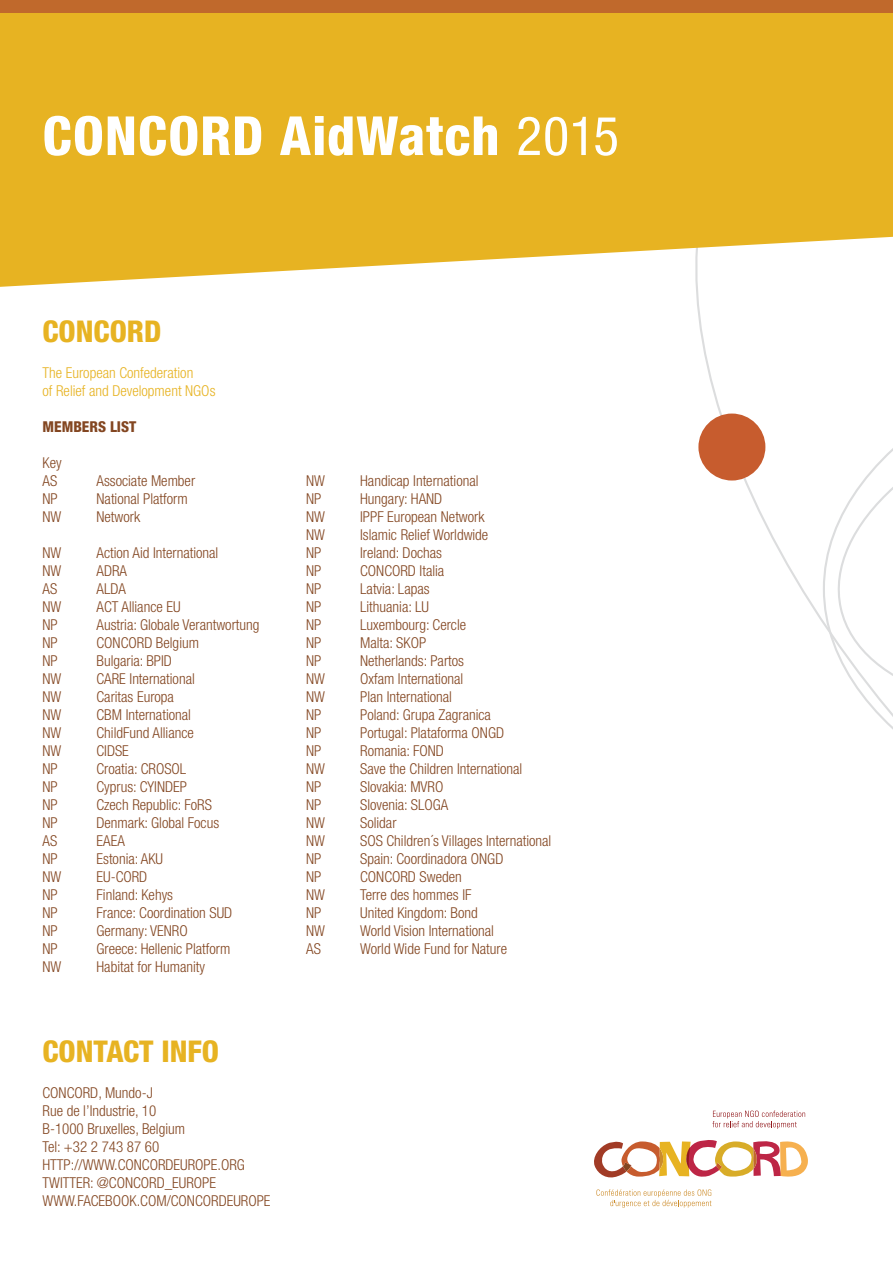
<style>
.page{position:relative;width:893px;height:1263px;background:#fff}
.page>*{position:absolute;margin:0;border:0;box-sizing:border-box;transform-origin:0 0}
.t1{font:800 condensed 54px "Helvetica Neue LT Pro";letter-spacing:.02em;color:#fff}
.t2{font:800 condensed 30px "Helvetica Neue LT Pro";color:#e7b322}
.t3{font:300 condensed 15px/18px "Helvetica Neue LT Pro";color:#834621}
.t4{font:300 condensed 15px/18px "Helvetica Neue LT Pro";color:#e7b322}
.t5{font:800 condensed 15px "Helvetica Neue LT Pro";color:#834621}
.s1{font-weight:400}
</style>
<div class="page">
<div style="left:698px;top:414px;width:67px;height:66px;background:#c75c2e;border-radius:50%"></div>
<svg style="left:0;top:13px;width:893px;height:274px;background:#e9b936"></svg>
<div style="left:0;top:0;width:893px;height:13px;background:#c0692c"></div>
<svg style="left:823px;top:448px;width:70px;height:282px"></svg>
<svg style="left:594px;top:1140px;width:214px;height:38px"></svg>
<svg style="left:712px;top:1110px;width:93px;height:19px"></svg>
<svg style="left:596px;top:1189px;width:115px;height:19px"></svg>
<h1 class="t1" style="left:43px;top:102px;width:578px">CONCORD AidWatch <span class="s1">2015</span></h1>
<h2 class="t2" style="left:43px;top:313px;width:120px">CONCORD</h2>
<p class="t4" style="left:43px;top:364px;width:174px">The European Confederation<br>of Relief and Development NGOs</p>
<p class="t5" style="left:43px;top:417px;width:95px">MEMBERS LIST</p>
<p class="t3" style="left:43px;top:454px;width:21px">Key<br>AS</p>
<p class="t3" style="left:97px;top:472px;width:100px">Associate Member</p>
<p class="t3" style="left:43px;top:490px;width:17px">NP</p>
<p class="t3" style="left:97px;top:490px;width:93px">National Platform</p>
<p class="t3" style="left:43px;top:508px;width:20px">NW</p>
<p class="t3" style="left:97px;top:508px;width:45px">Network</p>
<p class="t3" style="left:43px;top:544px;width:20px">NW</p>
<p class="t3" style="left:97px;top:544px;width:123px">Action Aid International</p>
<p class="t3" style="left:43px;top:562px;width:20px">NW</p>
<p class="t3" style="left:97px;top:562px;width:32px">ADRA</p>
<p class="t3" style="left:43px;top:580px;width:16px">AS</p>
<p class="t3" style="left:97px;top:580px;width:31px">ALDA</p>
<p class="t3" style="left:43px;top:598px;width:20px">NW</p>
<p class="t3" style="left:97px;top:598px;width:86px">ACT Alliance EU</p>
<p class="t3" style="left:43px;top:616px;width:17px">NP</p>
<p class="t3" style="left:97px;top:616px;width:164px">Austria: Globale Verantwortung</p>
<p class="t3" style="left:43px;top:634px;width:17px">NP</p>
<p class="t3" style="left:97px;top:634px;width:104px">CONCORD Belgium</p>
<p class="t3" style="left:43px;top:652px;width:17px">NP</p>
<p class="t3" style="left:97px;top:652px;width:77px">Bulgaria: BPID</p>
<p class="t3" style="left:43px;top:670px;width:20px">NW</p>
<p class="t3" style="left:97px;top:670px;width:100px">CARE International</p>
<p class="t3" style="left:43px;top:688px;width:20px">NW</p>
<p class="t3" style="left:97px;top:688px;width:79px">Caritas Europa</p>
<p class="t3" style="left:43px;top:706px;width:20px">NW</p>
<p class="t3" style="left:97px;top:706px;width:96px">CBM International</p>
<p class="t3" style="left:43px;top:724px;width:20px">NW</p>
<p class="t3" style="left:97px;top:724px;width:99px">ChildFund Alliance</p>
<p class="t3" style="left:43px;top:742px;width:20px">NW</p>
<p class="t3" style="left:97px;top:742px;width:34px">CIDSE</p>
<p class="t3" style="left:43px;top:760px;width:17px">NP</p>
<p class="t3" style="left:97px;top:760px;width:91px">Croatia: CROSOL</p>
<p class="t3" style="left:43px;top:778px;width:17px">NP</p>
<p class="t3" style="left:97px;top:778px;width:92px">Cyprus: CYINDEP</p>
<p class="t3" style="left:43px;top:796px;width:17px">NP</p>
<p class="t3" style="left:97px;top:796px;width:117px">Czech Republic: FoRS</p>
<p class="t3" style="left:43px;top:814px;width:17px">NP</p>
<p class="t3" style="left:97px;top:814px;width:124px">Denmark: Global Focus</p>
<p class="t3" style="left:43px;top:832px;width:16px">AS</p>
<p class="t3" style="left:97px;top:832px;width:30px">EAEA</p>
<p class="t3" style="left:43px;top:850px;width:17px">NP</p>
<p class="t3" style="left:97px;top:850px;width:68px">Estonia: AKU</p>
<p class="t3" style="left:43px;top:868px;width:20px">NW</p>
<p class="t3" style="left:97px;top:868px;width:52px">EU-CORD</p>
<p class="t3" style="left:43px;top:886px;width:17px">NP</p>
<p class="t3" style="left:97px;top:886px;width:78px">Finland: Kehys</p>
<p class="t3" style="left:43px;top:904px;width:17px">NP</p>
<p class="t3" style="left:97px;top:904px;width:137px">France: Coordination SUD</p>
<p class="t3" style="left:43px;top:922px;width:17px">NP</p>
<p class="t3" style="left:97px;top:922px;width:93px">Germany: VENRO</p>
<p class="t3" style="left:43px;top:940px;width:17px">NP</p>
<p class="t3" style="left:97px;top:940px;width:135px">Greece: Hellenic Platform</p>
<p class="t3" style="left:43px;top:958px;width:20px">NW</p>
<p class="t3" style="left:97px;top:958px;width:110px">Habitat for Humanity</p>
<h2 class="t2" style="left:43px;top:1033px;width:178px">CONTACT INFO</h2>
<p class="t3" style="left:43px;top:1084px;width:230px">CONCORD, Mundo-J<br>Rue de l’Industrie, 10<br>B-1000 Bruxelles, Belgium<br>Tel: +32 2 743 87 60<br>HTTP://WWW.CONCORDEUROPE.ORG<br>TWITTER: @CONCORD_EUROPE<br>WWW.FACEBOOK.COM/CONCORDEUROPE</p>
<p class="t3" style="left:306px;top:472px;width:20px">NW</p>
<p class="t3" style="left:360px;top:472px;width:120px">Handicap International</p>
<p class="t3" style="left:306px;top:490px;width:17px">NP</p>
<p class="t3" style="left:360px;top:490px;width:84px">Hungary: HAND</p>
<p class="t3" style="left:306px;top:508px;width:20px">NW</p>
<p class="t3" style="left:360px;top:508px;width:126px">IPPF European Network</p>
<p class="t3" style="left:306px;top:526px;width:20px">NW</p>
<p class="t3" style="left:360px;top:526px;width:130px">Islamic Relief Worldwide</p>
<p class="t3" style="left:306px;top:544px;width:17px">NP</p>
<p class="t3" style="left:360px;top:544px;width:83px">Ireland: Dochas</p>
<p class="t3" style="left:306px;top:562px;width:17px">NP</p>
<p class="t3" style="left:360px;top:562px;width:86px">CONCORD Italia</p>
<p class="t3" style="left:306px;top:580px;width:17px">NP</p>
<p class="t3" style="left:360px;top:580px;width:71px">Latvia: Lapas</p>
<p class="t3" style="left:306px;top:598px;width:17px">NP</p>
<p class="t3" style="left:360px;top:598px;width:70px">Lithuania: LU</p>
<p class="t3" style="left:306px;top:616px;width:17px">NP</p>
<p class="t3" style="left:360px;top:616px;width:108px">Luxembourg: Cercle</p>
<p class="t3" style="left:306px;top:634px;width:17px">NP</p>
<p class="t3" style="left:360px;top:634px;width:68px">Malta: SKOP</p>
<p class="t3" style="left:306px;top:652px;width:17px">NP</p>
<p class="t3" style="left:360px;top:652px;width:105px">Netherlands: Partos</p>
<p class="t3" style="left:306px;top:670px;width:20px">NW</p>
<p class="t3" style="left:360px;top:670px;width:105px">Oxfam International</p>
<p class="t3" style="left:306px;top:688px;width:20px">NW</p>
<p class="t3" style="left:360px;top:688px;width:93px">Plan International</p>
<p class="t3" style="left:306px;top:706px;width:17px">NP</p>
<p class="t3" style="left:360px;top:706px;width:132px">Poland: Grupa Zagranica</p>
<p class="t3" style="left:306px;top:724px;width:17px">NP</p>
<p class="t3" style="left:360px;top:724px;width:145px">Portugal: Plataforma ONGD</p>
<p class="t3" style="left:306px;top:742px;width:17px">NP</p>
<p class="t3" style="left:360px;top:742px;width:85px">Romania: FOND</p>
<p class="t3" style="left:306px;top:760px;width:20px">NW</p>
<p class="t3" style="left:360px;top:760px;width:164px">Save the Children International</p>
<p class="t3" style="left:306px;top:778px;width:17px">NP</p>
<p class="t3" style="left:360px;top:778px;width:85px">Slovakia: MVRO</p>
<p class="t3" style="left:306px;top:796px;width:17px">NP</p>
<p class="t3" style="left:360px;top:796px;width:90px">Slovenia: SLOGA</p>
<p class="t3" style="left:306px;top:814px;width:20px">NW</p>
<p class="t3" style="left:360px;top:814px;width:38px">Solidar</p>
<p class="t3" style="left:306px;top:832px;width:20px">NW</p>
<p class="t3" style="left:360px;top:832px;width:193px">SOS Children´s Villages International</p>
<p class="t3" style="left:306px;top:850px;width:17px">NP</p>
<p class="t3" style="left:360px;top:850px;width:145px">Spain: Coordinadora ONGD</p>
<p class="t3" style="left:306px;top:868px;width:17px">NP</p>
<p class="t3" style="left:360px;top:868px;width:103px">CONCORD Sweden</p>
<p class="t3" style="left:306px;top:886px;width:20px">NW</p>
<p class="t3" style="left:360px;top:886px;width:113px">Terre des hommes IF</p>
<p class="t3" style="left:306px;top:904px;width:17px">NP</p>
<p class="t3" style="left:360px;top:904px;width:119px">United Kingdom: Bond</p>
<p class="t3" style="left:306px;top:922px;width:20px">NW</p>
<p class="t3" style="left:360px;top:922px;width:135px">World Vision International</p>
<p class="t3" style="left:306px;top:940px;width:16px">AS</p>
<p class="t3" style="left:360px;top:940px;width:148px">World Wide Fund for Nature</p>
</div>
